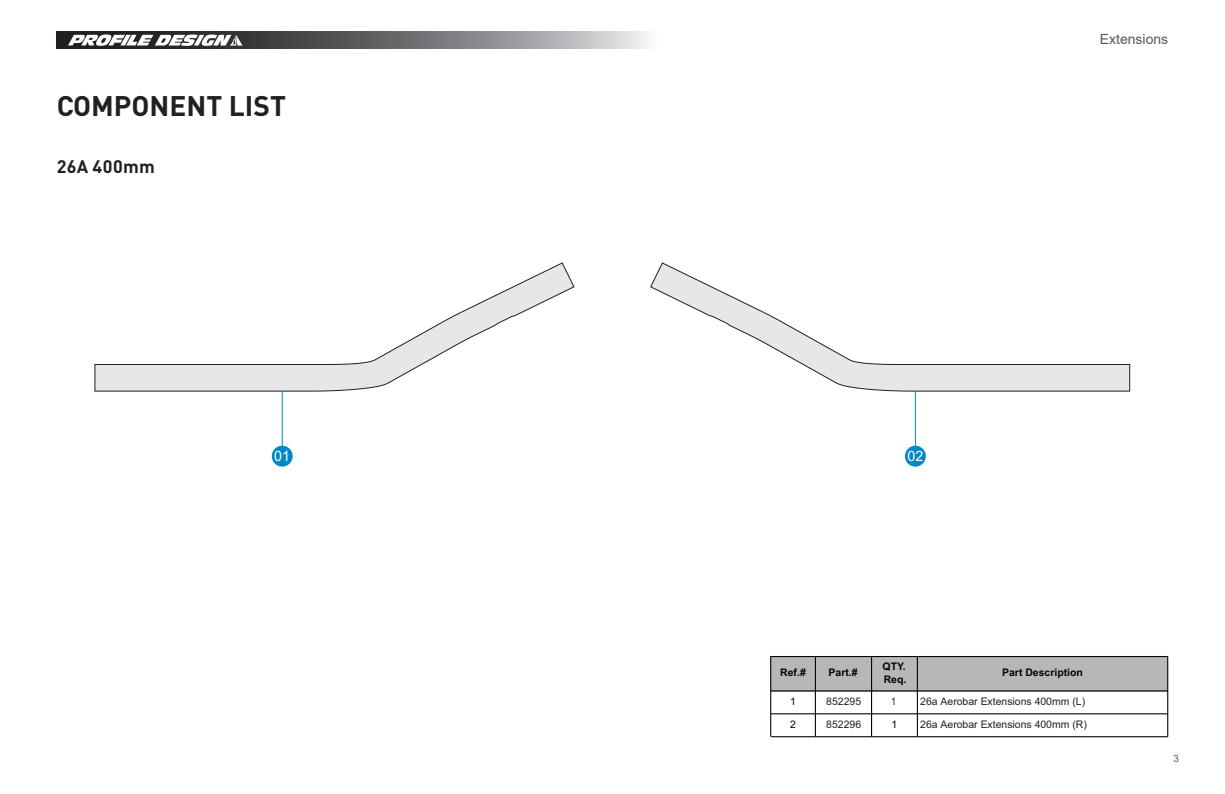
<style>
.page{position:relative;width:1225px;height:794px;background:#fff}
.page>*{position:absolute;margin:0;border:0;box-sizing:border-box;transform-origin:0 0}
.Page_Title{font:700 28px "DIN Pro";color:#231f20}
.t1{font:700 18px "DIN Pro";letter-spacing:.02em;color:#231f20}
.t2{font:14.4px "Arial";color:#fff}
.t3{font:14px "Arial";color:#57585a}
.t4{font:10.4px "Arial";color:#231f20}
.t5{font:700 10.4px/12.6px "Arial";color:#030303}
.t6{font:10.4px "Arial";color:#030303}
.t7{font:10.4px "Arial";color:#030303;scale:.77 1}
.t8{font:10px "Arial";color:#57585a}
</style>
<div class="page">
<svg style="left:57px;top:32px;width:592px;height:17px"></svg>
<svg style="left:68px;top:34px;width:174px;height:12px"></svg>
<hr style="left:282px;top:391px;width:1px;height:58px;background:#0087c7">
<div style="left:272px;top:446px;width:21px;height:20px;background:#0087c7;border-radius:50%"></div>
<hr style="left:915px;top:391px;width:1px;height:58px;background:#0087c7">
<div style="left:905px;top:446px;width:21px;height:20px;background:#0087c7;border-radius:50%"></div>
<svg style="left:95px;top:263px;width:1035px;height:128px"></svg>
<div style="left:770px;top:656px;width:397px;height:35px;background:#b6b7b9"></div>
<hr style="left:770px;top:656px;width:1px;height:80px;background:#030303">
<hr style="left:815px;top:656px;width:1px;height:80px;background:#030303">
<hr style="left:871px;top:656px;width:1px;height:80px;background:#030303">
<hr style="left:917px;top:656px;width:1px;height:80px;background:#030303">
<hr style="left:1167px;top:656px;width:1px;height:80px;background:#030303">
<hr style="left:771px;top:656px;width:396px;height:1px;background:#030303">
<hr style="left:771px;top:690px;width:396px;height:1px;background:#030303">
<hr style="left:771px;top:713px;width:396px;height:1px;background:#030303">
<hr style="left:771px;top:736px;width:396px;height:1px;background:#030303">
<p class="Page_Title" style="left:57px;top:86px;width:231px">COMPONENT LIST</p>
<p class="t1" style="left:57px;top:154px;width:100px">26A 400mm</p>
<h3 class="t3" style="left:1099px;top:29px;width:70px">Extensions</h3>
<p class="t2" style="left:274px;top:446px;width:17px">01</p>
<p class="t2" style="left:907px;top:446px;width:17px">02</p>
<p class="t5" style="left:882px;top:660px;width:25px">QTY.<br>Req.</p>
<p class="t5" style="left:780px;top:666px;width:27px">Ref.#</p>
<p class="t5" style="left:828px;top:666px;width:31px">Part.#</p>
<p class="t5" style="left:1002px;top:666px;width:82px">Part Description</p>
<p class="t6" style="left:790px;top:694px;width:7px">1</p>
<p class="t4" style="left:826px;top:694px;width:36px">852295</p>
<p class="t4" style="left:920px;top:694px;width:166px">26a Aerobar Extensions 400mm (L)</p>
<p class="t6" style="left:790px;top:716px;width:7px">2</p>
<p class="t4" style="left:826px;top:716px;width:36px">852296</p>
<p class="t4" style="left:920px;top:716px;width:168px">26a Aerobar Extensions 400mm (R)</p>
<p class="t7" style="left:891px;top:694px;width:7px">1</p>
<p class="t6" style="left:891px;top:716px;width:7px">1</p>
<p class="t8" style="left:1173px;top:751px;width:7px">3</p>
</div>
